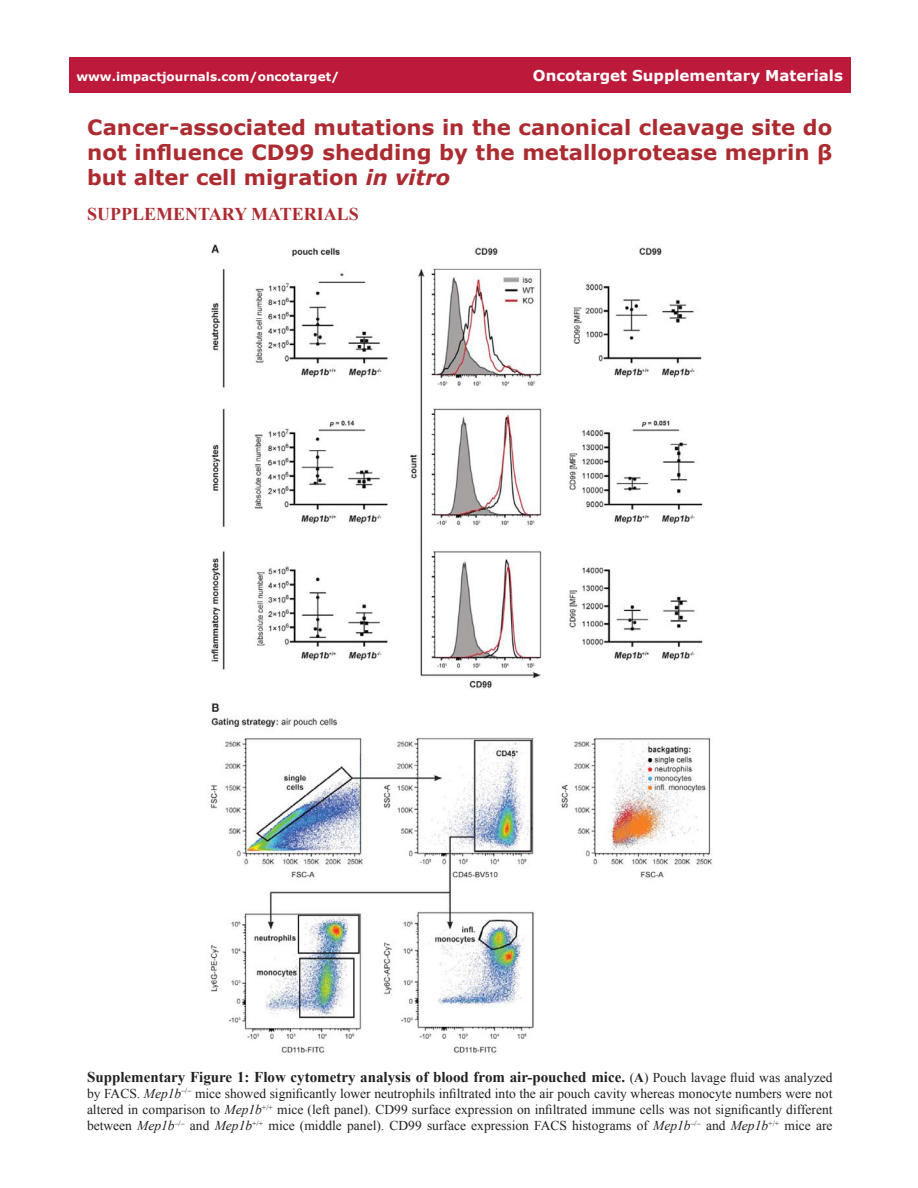
<style>
.page{position:relative;width:918px;height:1188px;background:#fff}
.page>*{position:absolute;margin:0;border:0;box-sizing:border-box;transform-origin:0 0}
.t1{font:700 21px/25.2px "Verdana";color:#ac2b31;text-align:justify}
.Heading{font:700 18px "Times New Roman";color:#ac2b31}
.FigureText{font:700 15px "Times New Roman";color:#221f22}
.t2{font:700 15px "Verdana";color:#fff}
.FigureText-2{font:13.5px/16.2px "Times New Roman";color:#221f22;text-align:justify}
.t3{font:700 12px "Verdana";color:#fff}
.s1{font-style:italic}
.s2{font-weight:400;font-size:13.5px}
.s3{font-size:13.5px}
</style>
<div class="page">
<div style="left:69px;top:57px;width:781px;height:36px;background:#bd1a3b"></div>
<img style="left:210px;top:244px;width:502px;height:809px">
<p class="t3" style="left:76px;top:68px;width:264px">www.impactjournals.com/oncotarget/</p>
<p class="t2" style="left:533px;top:65px;width:312px">Oncotarget Supplementary Materials</p>
<p class="t1" style="left:87px;top:114px;width:747px">Cancer-associated mutations in the canonical cleavage site do not influence CD99 shedding by the metalloprotease meprin β but alter cell migration <span class="s1">in vitro</span></p>
<p class="Heading" style="left:87px;top:201px;width:273px">SUPPLEMENTARY MATERIALS</p>
<p class="FigureText" style="left:87px;top:1066px;width:747px">Supplementary Figure 1: Flow cytometry analysis of blood from air-pouched mice. <span class="s2">(</span><span class="s3">A</span><span class="s2">) Pouch lavage fluid was analyzed</span></p>
<p class="FigureText-2" style="left:87px;top:1085px;width:747px">by FACS. <span class="s1">Mep1b</span><sup>–/–</sup> mice showed significantly lower neutrophils infiltrated into the air pouch cavity whereas monocyte numbers were not altered in comparison to <span class="s1">Mep1b</span><sup>+/+</sup> mice (left panel). CD99 surface expression on infiltrated immune cells was not significantly different between <span class="s1">Mep1b</span><sup>–/–</sup> and <span class="s1">Mep1b</span><sup>+/+</sup> mice (middle panel). CD99 surface expression FACS histograms of <span class="s1">Mep1b</span><sup>–/–</sup> and <span class="s1">Mep1b</span><sup>+/+</sup> mice are</p>
</div>
